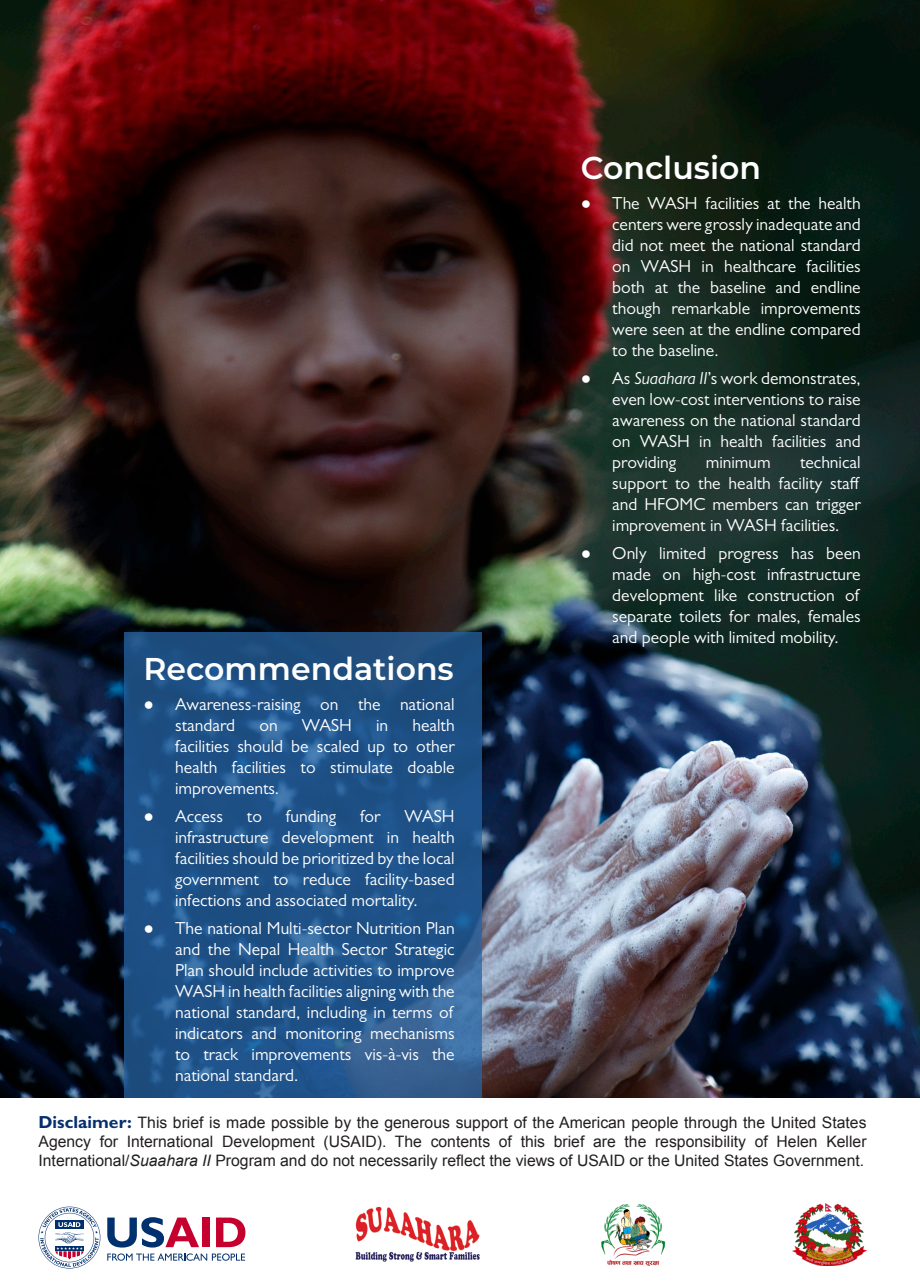
<style>
.page{position:relative;width:920px;height:1286px;background:#fff}
.page>*{position:absolute;margin:0;border:0;box-sizing:border-box;transform-origin:0 0}
._14-Sub_Heading{font:600 31.5px "Montserrat";color:#fff}
.t1{font:17.5px/21px "Gill Sans";color:#fff;text-align:justify}
.t2{font:15.75px/18.9px "Arial";color:#231f20;text-align:justify}
.s1{font-family:"Arial Narrow"}
.s2{font-style:italic}
.s3{font-family:"Gill Sans";font-weight:700;font-size:17.5px;color:#062f6e}
</style>
<div class="page">
<img style="left:0;top:0;width:920px;height:1098px">
<svg style="left:124px;top:632px;width:357px;height:466px;background:#215388"></svg>
<svg style="left:107px;top:1253px;width:138px;height:7px"></svg>
<svg style="left:107px;top:1217px;width:92px;height:30px"></svg>
<div style="left:202px;top:1217px;width:8px;height:29px;background:#c5002e"></div>
<svg style="left:216px;top:1217px;width:29px;height:29px"></svg>
<svg style="left:38px;top:1206px;width:62px;height:62px"></svg>
<img style="left:355px;top:1206px;width:125px;height:56px">
<img style="left:792px;top:1203px;width:74px;height:62px">
<img style="left:601px;top:1204px;width:65px;height:61px">
<p class="_14-Sub_Heading" style="left:581px;top:146px;width:182px">Conclusion</p>
<p class="t1" style="left:612px;top:192px;width:250px;text-indent:-32px"><span class="s1">●</span> The WASH facilities at the health centers were grossly inadequate and did not meet the national standard on WASH in healthcare facilities both at the baseline and endline though remarkable improvements were seen at the endline compared to the baseline.</p>
<p class="t1" style="left:612px;top:367px;width:250px;text-indent:-32px"><span class="s1">●</span> As <span class="s2">Suaahara II</span>’s work demonstrates, even low-cost interventions to raise awareness on the national standard on WASH in health facilities and providing</p>
<p class="t1" style="left:612px;top:451px;width:250px;text-indent:188px">technical support to the health facility staff and HFOMC members can trigger improvement in WASH facilities.</p>
<p class="t1" style="left:612px;top:542px;width:250px;text-indent:-32px"><span class="s1">●</span> Only limited progress has been made on high-cost infrastructure development like construction of separate toilets for males, females and people with limited mobility.</p>
<p class="t1" style="left:706px;top:451px;width:66px">minimum</p>
<p class="_14-Sub_Heading" style="left:144px;top:646px;width:312px">Recommendations</p>
<p class="t1" style="left:175px;top:693px;width:281px;text-indent:-32px"><span class="s1">●</span> Awareness-raising on the national standard</p>
<p class="t1" style="left:259px;top:714px;width:20px">on</p>
<p class="t1" style="left:302px;top:714px;width:52px">WASH</p>
<p class="t1" style="left:376px;top:714px;width:14px">in</p>
<p class="t1" style="left:175px;top:714px;width:281px;text-indent:237px">health facilities should be scaled up to other health facilities to stimulate doable improvements.</p>
<p class="t1" style="left:144px;top:805px;width:81px"><span class="s1">●</span> Access</p>
<p class="t1" style="left:247px;top:805px;width:17px">to</p>
<p class="t1" style="left:286px;top:805px;width:52px">funding</p>
<p class="t1" style="left:360px;top:805px;width:22px">for</p>
<p class="t1" style="left:175px;top:805px;width:281px;text-indent:229px">WASH infrastructure development in health facilities should be prioritized by the local government to reduce facility-based infections and associated mortality.</p>
<p class="t1" style="left:175px;top:917px;width:281px;text-indent:-32px"><span class="s1">●</span> The national Multi-sector Nutrition Plan and the Nepal Health Sector Strategic Plan should include activities to improve WASH in health facilities aligning with the national standard, including in terms of indicators and monitoring mechanisms to track improvements vis-à-vis the national standard.</p>
<p class="t2" style="left:38px;top:1113px;width:829px"><span class="s3">Disclaimer:</span> This brief is made possible by the generous support of the American people through the United States Agency for International Development (USAID). The contents of this brief are the responsibility of Helen Keller International/<span class="s2">Suaahara II</span> Program and do not necessarily reflect the views of USAID or the United States Government.</p>
</div>
